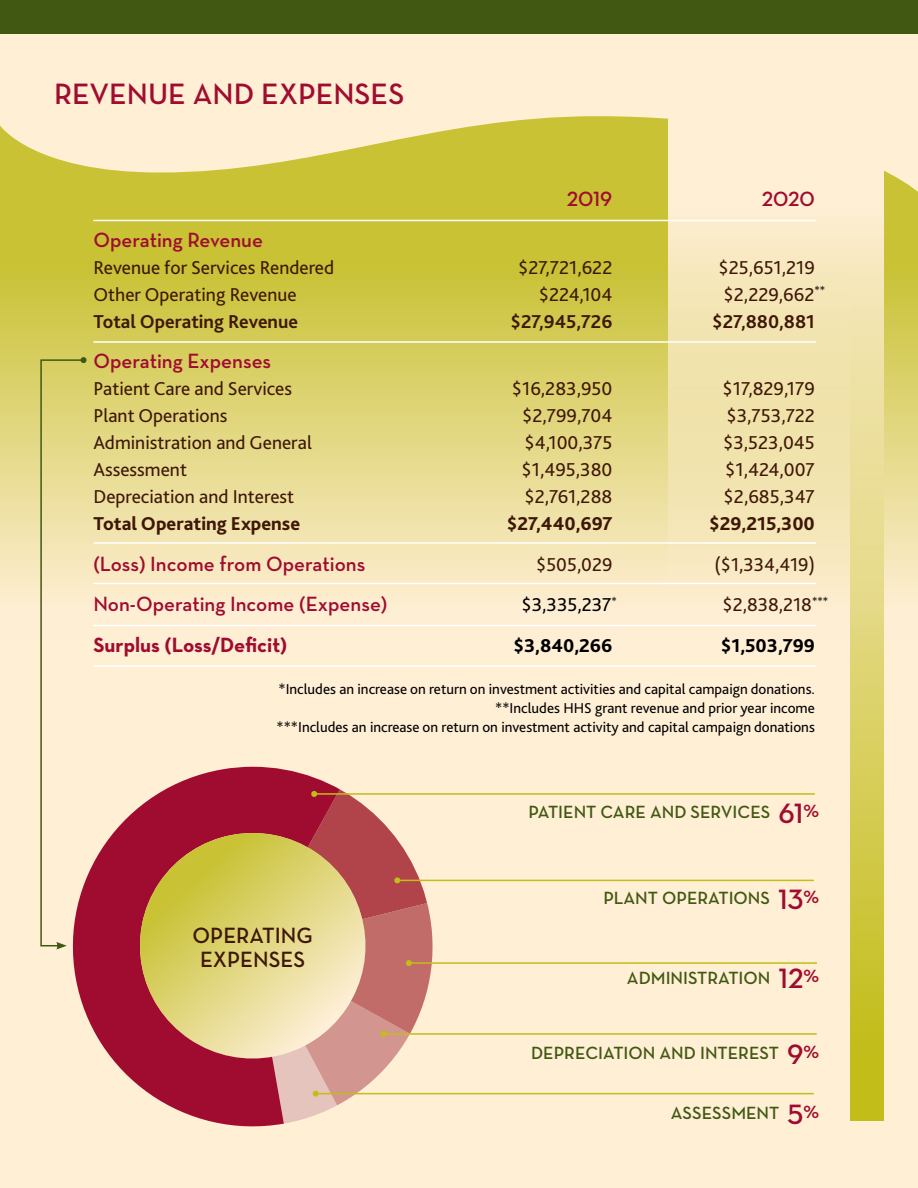
<style>
.page{position:relative;width:918px;height:1188px;background:#ffefd5}
.page>*{position:absolute;margin:0;border:0;box-sizing:border-box;transform-origin:0 0}
.t1{font:600 30px "Neutraface Text";color:#a00c30}
.t2{font:600 22.5px/24px "Neutraface Text";color:#3e1707;text-align:center}
.t3{font:600 21px "Neutraface Text";color:#a00c30}
.t4{font:700 21px "Neutraface Text";color:#a00c30}
.t5{font:19.5px "Bliss 2";color:#3e1707}
.t6{font:700 19.5px "Bliss 2";color:#3e1707}
.t7{font:800 19.5px "Bliss 2";color:#3e1707}
.t8{font:800 19.5px "Bliss 2";color:#000}
.t9{font:19.5px "Bliss 2";color:#000}
.t10{font:600 18px "Neutraface Text";color:#415813}
.t11{font:15px/19px "Bliss 2";color:#000;text-align:right}
.s1{font-size:28.5px;color:#a00c30}
.s2{color:#a00c30}
</style>
<div class="page">
<div style="left:0;top:236px;width:918px;height:403px;background:linear-gradient(to bottom,#c4bf29,#fff1df)"></div>
<svg style="left:40px;top:357px;width:47px;height:593px"></svg>
<div style="left:0;top:0;width:918px;height:34px;background:#415813"></div>
<svg style="left:850px;top:695px;width:34px;height:425px;background:#cdc63c"></svg>
<svg style="left:0;top:116px;width:918px;height:122px;fill:#c8c234"></svg>
<svg style="left:668px;top:116px;width:216px;height:579px"></svg>
<svg style="left:58px;top:767px;width:195px;height:360px"></svg>
<hr style="left:93px;top:220px;width:723px;height:1px;background:#fff">
<hr style="left:93px;top:341px;width:723px;height:2px;background:#fff">
<hr style="left:93px;top:542px;width:723px;height:2px;background:#fff">
<hr style="left:93px;top:583px;width:723px;height:1px;background:#fff">
<hr style="left:93px;top:625px;width:723px;height:1px;background:#fff">
<hr style="left:93px;top:665px;width:723px;height:2px;background:#fff">
<svg style="left:124px;top:817px;width:129px;height:257px;background:#c1814f"></svg>
<hr style="left:316px;top:1093px;width:498px;height:1px;background:#c2bd19">
<hr style="left:383px;top:1033px;width:434px;height:2px;background:#c2bd19">
<hr style="left:409px;top:962px;width:408px;height:2px;background:#c2bd19">
<hr style="left:397px;top:880px;width:417px;height:1px;background:#c2bd19">
<hr style="left:314px;top:793px;width:501px;height:2px;background:#c2bd19">
<svg style="left:253px;top:767px;width:194px;height:360px"></svg>
<h1 class="t1" style="left:54px;top:75px;width:352px">REVENUE AND EXPENSES</h1>
<p class="t3" style="left:567px;top:186px;width:47px">2019</p>
<p class="t3" style="left:762px;top:186px;width:55px">2020</p>
<p class="t3" style="left:93px;top:226px;width:171px">Operating Revenue</p>
<p class="t5" style="left:93px;top:255px;width:242px">Revenue for Services Rendered</p>
<p class="t5" style="left:518px;top:255px;width:96px">$27,721,622</p>
<p class="t5" style="left:718px;top:255px;width:98px">$25,651,219</p>
<p class="t5" style="left:93px;top:282px;width:205px">Other Operating Revenue</p>
<p class="t5" style="left:539px;top:282px;width:75px">$224,104</p>
<p class="t5" style="left:724px;top:282px;width:103px">$2,229,662<sup>**</sup></p>
<p class="t6" style="left:93px;top:309px;width:206px">Total Operating Revenue</p>
<p class="t6" style="left:511px;top:309px;width:103px">$27,945,726</p>
<p class="t6" style="left:712px;top:309px;width:104px">$27,880,881</p>
<p class="t3" style="left:93px;top:348px;width:179px">Operating Expenses</p>
<p class="t5" style="left:93px;top:377px;width:200px">Patient Care and Services</p>
<p class="t5" style="left:512px;top:377px;width:102px">$16,283,950</p>
<p class="t5" style="left:723px;top:377px;width:94px">$17,829,179</p>
<p class="t5" style="left:93px;top:404px;width:136px">Plant Operations</p>
<p class="t5" style="left:522px;top:404px;width:92px">$2,799,704</p>
<p class="t5" style="left:726px;top:404px;width:90px">$3,753,722</p>
<p class="t5" style="left:93px;top:431px;width:220px">Administration and General</p>
<p class="t5" style="left:525px;top:431px;width:89px">$4,100,375</p>
<p class="t5" style="left:723px;top:431px;width:93px">$3,523,045</p>
<p class="t5" style="left:93px;top:458px;width:95px">Assessment</p>
<p class="t5" style="left:522px;top:458px;width:92px">$1,495,380</p>
<p class="t5" style="left:725px;top:458px;width:91px">$1,424,007</p>
<p class="t5" style="left:93px;top:485px;width:202px">Depreciation and Interest</p>
<p class="t5" style="left:525px;top:485px;width:89px">$2,761,288</p>
<p class="t5" style="left:724px;top:485px;width:93px">$2,685,347</p>
<p class="t7" style="left:93px;top:512px;width:208px">Total Operating Expense</p>
<p class="t7" style="left:507px;top:512px;width:107px">$27,440,697</p>
<p class="t7" style="left:709px;top:512px;width:107px">$29,215,300</p>
<p class="t3" style="left:93px;top:550px;width:274px">(Loss) Income from Operations</p>
<p class="t5" style="left:536px;top:552px;width:78px">$505,029</p>
<p class="t5" style="left:715px;top:552px;width:102px">($1,334,419)</p>
<p class="t3" style="left:93px;top:591px;width:295px">Non-Operating Income (Expense)</p>
<p class="t9" style="left:522px;top:593px;width:97px">$3,335,237<sup>*</sup></p>
<p class="t5" style="left:723px;top:593px;width:107px">$2,838,218<sup>***</sup></p>
<p class="t4" style="left:93px;top:631px;width:195px">Surplus (Loss/Deficit)</p>
<p class="t8" style="left:514px;top:633px;width:100px">$3,840,266</p>
<p class="t8" style="left:721px;top:633px;width:96px">$1,503,799</p>
<p class="t11" style="left:277px;top:679px;width:540px">*Includes an increase on return on investment activities and capital campaign donations. **Includes HHS grant revenue and prior year income<br>***Includes an increase on return on investment activity and capital campaign donations</p>
<p class="t10" style="left:529px;top:801px;width:292px">PATIENT CARE AND SERVICES <span class="s1">61</span><span class="s2">%</span></p>
<p class="t2" style="left:193px;top:923px;width:122px">OPERATING<br>EXPENSES</p>
<p class="t10" style="left:603px;top:887px;width:217px">PLANT OPERATIONS <span class="s1">13</span><span class="s2">%</span></p>
<p class="t10" style="left:627px;top:966px;width:194px">ADMINISTRATION <span class="s1">12</span><span class="s2">%</span></p>
<p class="t10" style="left:531px;top:1042px;width:290px">DEPRECIATION AND INTEREST <span class="s1">9</span><span class="s2">%</span></p>
<p class="t10" style="left:671px;top:1102px;width:150px">ASSESSMENT <span class="s1">5</span><span class="s2">%</span></p>
</div>
